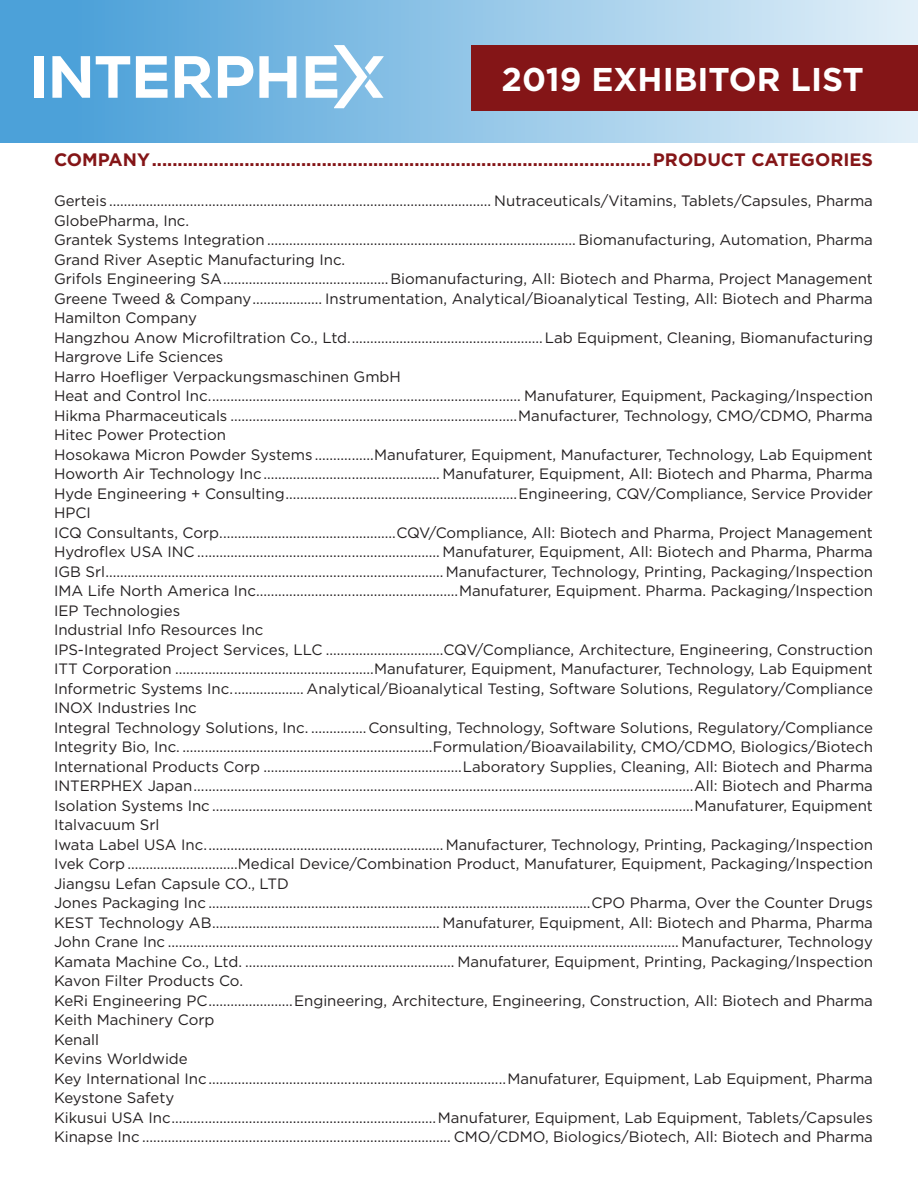
<style>
.page{position:relative;width:918px;height:1188px;background:#fff}
.page>*{position:absolute;margin:0;border:0;box-sizing:border-box;transform-origin:0 0}
.t1{font:700 33px "Gotham";color:#fff}
.t2{font:700 18px "Gotham";color:#841517}
.t3{font:15px/19.5px "Gotham";color:#231f20}
</style>
<div class="page">
<div style="left:0;top:0;width:918px;height:143px;background:linear-gradient(to right,#429dd8,#e0e9f1)"></div>
<div style="left:34px;top:56px;width:9px;height:42px;background:#fff"></div>
<svg style="left:52px;top:56px;width:38px;height:42px"></svg>
<svg style="left:96px;top:56px;width:34px;height:42px"></svg>
<svg style="left:136px;top:56px;width:32px;height:42px"></svg>
<svg style="left:175px;top:56px;width:37px;height:42px"></svg>
<svg style="left:218px;top:56px;width:35px;height:42px"></svg>
<svg style="left:259px;top:56px;width:37px;height:42px"></svg>
<svg style="left:306px;top:45px;width:78px;height:63px"></svg>
<div style="left:471px;top:45px;width:447px;height:65px;background:#841517"></div>
<h1 class="t1" style="left:502px;top:57px;width:364px">2019 EXHIBITOR LIST</h1>
<p class="t2" style="left:54px;top:147px;width:820px">COMPANY.................................................................................................PRODUCT CATEGORIES</p>
<p class="t3" style="left:54px;top:191px;width:821px">Gerteis ........................................................................................................ Nutraceuticals/Vitamins, Tablets/Capsules, Pharma</p>
<p class="t3" style="left:54px;top:211px;width:137px">GlobePharma, Inc.</p>
<p class="t3" style="left:54px;top:230px;width:821px">Grantek Systems Integration.................................................................................... Biomanufacturing, Automation, Pharma</p>
<p class="t3" style="left:54px;top:250px;width:293px">Grand River Aseptic Manufacturing Inc.</p>
<p class="t3" style="left:54px;top:269px;width:821px">Grifols Engineering SA.............................................Biomanufacturing, All: Biotech and Pharma, Project Management</p>
<p class="t3" style="left:54px;top:289px;width:821px">Greene Tweed &amp; Company................... Instrumentation, Analytical/Bioanalytical Testing, All: Biotech and Pharma</p>
<p class="t3" style="left:54px;top:308px;width:144px">Hamilton Company</p>
<p class="t3" style="left:54px;top:328px;width:821px">Hangzhou Anow Microfiltration Co., Ltd.....................................................Lab Equipment, Cleaning, Biomanufacturing</p>
<p class="t3" style="left:54px;top:347px;width:171px">Hargrove Life Sciences</p>
<p class="t3" style="left:54px;top:367px;width:348px">Harro Hoefliger Verpackungsmaschinen GmbH</p>
<p class="t3" style="left:54px;top:386px;width:821px">Heat and Control Inc..................................................................................... Manufaturer, Equipment, Packaging/Inspection</p>
<p class="t3" style="left:54px;top:406px;width:821px">Hikma Pharmaceuticals ..............................................................................Manufacturer, Technology, CMO/CDMO, Pharma</p>
<p class="t3" style="left:54px;top:425px;width:174px">Hitec Power Protection</p>
<p class="t3" style="left:54px;top:445px;width:821px">Hosokawa Micron Powder Systems ................Manufaturer, Equipment, Manufacturer, Technology, Lab Equipment</p>
<p class="t3" style="left:54px;top:464px;width:821px">Howorth Air Technology Inc................................................ Manufaturer, Equipment, All: Biotech and Pharma, Pharma</p>
<p class="t3" style="left:54px;top:484px;width:821px">Hyde Engineering + Consulting...............................................................Engineering, CQV/Compliance, Service Provider</p>
<p class="t3" style="left:54px;top:503px;width:38px">HPCI</p>
<p class="t3" style="left:54px;top:523px;width:821px">ICQ Consultants, Corp................................................CQV/Compliance, All: Biotech and Pharma, Project Management</p>
<p class="t3" style="left:54px;top:542px;width:821px">Hydroflex USA INC .................................................................. Manufaturer, Equipment, All: Biotech and Pharma, Pharma</p>
<p class="t3" style="left:54px;top:562px;width:821px">IGB Srl............................................................................................Manufacturer, Technology, Printing, Packaging/Inspection</p>
<p class="t3" style="left:54px;top:581px;width:821px">IMA Life North America Inc.......................................................Manufaturer, Equipment. Pharma. Packaging/Inspection</p>
<p class="t3" style="left:54px;top:601px;width:128px">IEP Technologies</p>
<p class="t3" style="left:54px;top:620px;width:211px">Industrial Info Resources Inc</p>
<p class="t3" style="left:54px;top:640px;width:821px">IPS-Integrated Project Services, LLC ................................CQV/Compliance, Architecture, Engineering, Construction</p>
<p class="t3" style="left:54px;top:659px;width:821px">ITT Corporation ......................................................Manufaturer, Equipment, Manufacturer, Technology, Lab Equipment</p>
<p class="t3" style="left:54px;top:679px;width:821px">Informetric Systems Inc.................... Analytical/Bioanalytical Testing, Software Solutions, Regulatory/Compliance</p>
<p class="t3" style="left:54px;top:698px;width:144px">INOX Industries Inc</p>
<p class="t3" style="left:54px;top:718px;width:821px">Integral Technology Solutions, Inc. ...............Consulting, Technology, Software Solutions, Regulatory/Compliance</p>
<p class="t3" style="left:54px;top:737px;width:821px">Integrity Bio, Inc. ....................................................................Formulation/Bioavailability, CMO/CDMO, Biologics/Biotech</p>
<p class="t3" style="left:54px;top:757px;width:821px">International Products Corp ......................................................Laboratory Supplies, Cleaning, All: Biotech and Pharma</p>
<p class="t3" style="left:54px;top:776px;width:821px">INTERPHEX Japan........................................................................................................................................All: Biotech and Pharma</p>
<p class="t3" style="left:54px;top:796px;width:821px">Isolation Systems Inc...................................................................................................................................Manufaturer, Equipment</p>
<p class="t3" style="left:54px;top:815px;width:107px">Italvacuum Srl</p>
<p class="t3" style="left:54px;top:835px;width:821px">Iwata Label USA Inc.................................................................Manufacturer, Technology, Printing, Packaging/Inspection</p>
<p class="t3" style="left:54px;top:854px;width:821px">Ivek Corp..............................Medical Device/Combination Product, Manufaturer, Equipment, Packaging/Inspection</p>
<p class="t3" style="left:54px;top:874px;width:236px">Jiangsu Lefan Capsule CO., LTD</p>
<p class="t3" style="left:54px;top:893px;width:821px">Jones Packaging Inc ........................................................................................................CPO Pharma, Over the Counter Drugs</p>
<p class="t3" style="left:54px;top:913px;width:821px">KEST Technology AB.............................................................. Manufaturer, Equipment, All: Biotech and Pharma, Pharma</p>
<p class="t3" style="left:54px;top:932px;width:821px">John Crane Inc ........................................................................................................................................... Manufacturer, Technology<br>Kamata Machine Co., Ltd. ......................................................... Manufaturer, Equipment, Printing, Packaging/Inspection</p>
<p class="t3" style="left:54px;top:971px;width:191px">Kavon Filter Products Co.</p>
<p class="t3" style="left:54px;top:991px;width:821px">KeRi Engineering PC.......................Engineering, Architecture, Engineering, Construction, All: Biotech and Pharma</p>
<p class="t3" style="left:54px;top:1010px;width:162px">Keith Machinery Corp</p>
<p class="t3" style="left:54px;top:1030px;width:47px">Kenall</p>
<p class="t3" style="left:54px;top:1049px;width:135px">Kevins Worldwide</p>
<p class="t3" style="left:54px;top:1069px;width:821px">Key International Inc.................................................................................Manufaturer, Equipment, Lab Equipment, Pharma</p>
<p class="t3" style="left:54px;top:1088px;width:122px">Keystone Safety</p>
<p class="t3" style="left:54px;top:1108px;width:821px">Kikusui USA Inc........................................................................Manufaturer, Equipment, Lab Equipment, Tablets/Capsules</p>
<p class="t3" style="left:54px;top:1127px;width:821px">Kinapse Inc .................................................................................... CMO/CDMO, Biologics/Biotech, All: Biotech and Pharma</p>
</div>
